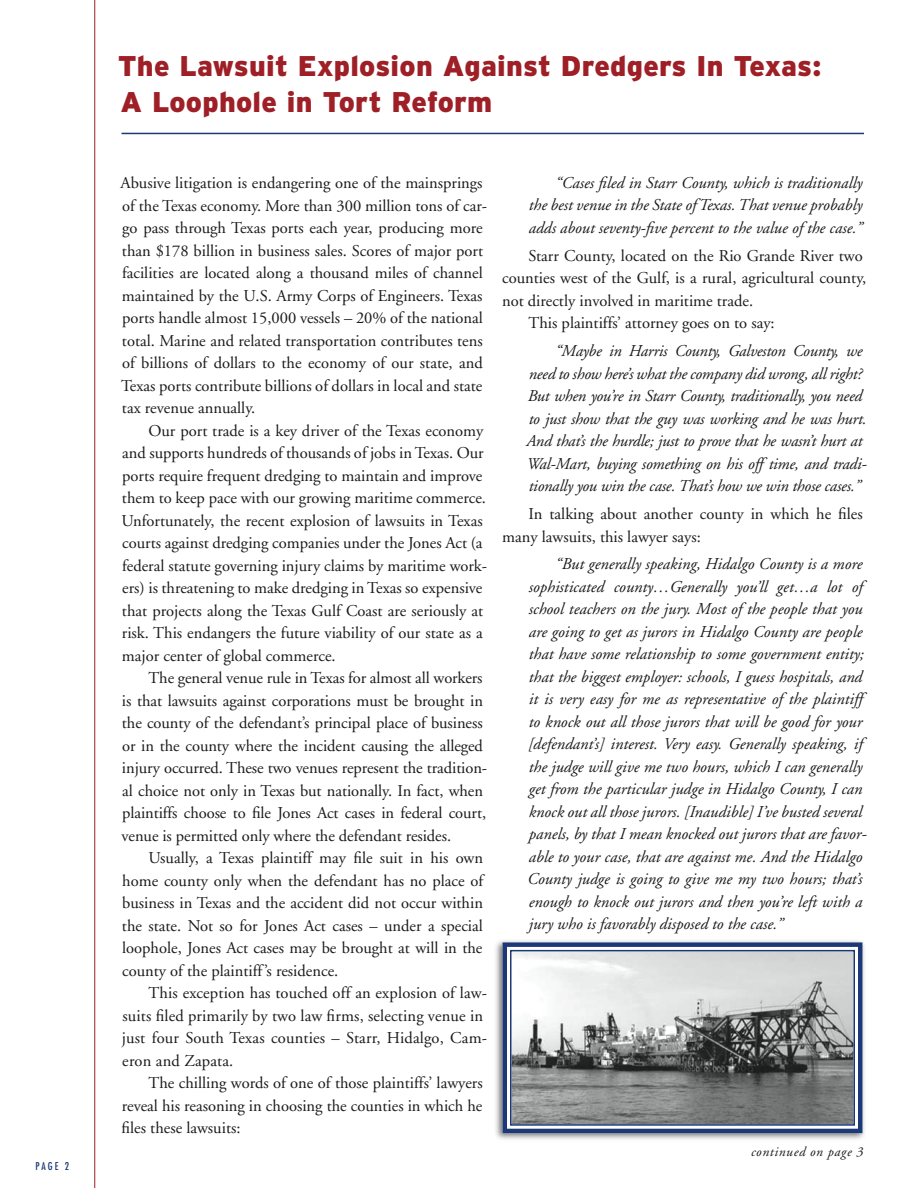
<style>
.page{position:relative;width:918px;height:1188px;background:#fff}
.page>*{position:absolute;margin:0;border:0;box-sizing:border-box;transform-origin:0 0}
.t1{font:900 28.5px/36px "Interstate";letter-spacing:.01em;color:#9f1f27}
.t2{font:16.5px/22.5px "Adobe Garamond";color:#1a1a1a}
.t3{font:italic 16.5px/22.5px "Adobe Garamond";color:#1a1a1a}
.t4{font:italic 13.5px "Adobe Garamond";letter-spacing:.05em;color:#1a1a1a}
.t5{font:condensed 10.5px "Futura";color:#1c3877}
</style>
<div class="page">
<hr style="left:94px;top:0;width:1px;height:1188px;background:#9f1f27">
<hr style="left:122px;top:133px;width:742px;height:1px;background:#1c3877">
<div style="left:493px;top:937px;width:375px;height:206px;background:#1a1a1a;opacity:.6"></div>
<svg style="left:500px;top:940px;width:365px;height:195px;background:#9da1a5"></svg>
<div style="left:510px;top:950px;width:345px;height:176px;border:2px solid #1c3877"></div>
<p class="t5" style="left:35px;top:1159px;width:24px">PAGE</p>
<h1 class="t1" style="left:118px;top:48px;width:705px">The Lawsuit Explosion Against Dredgers In Texas:<br>A Loophole in Tort Reform</h1>
<p class="t2" style="left:121px;top:172px;width:368px">Abusive litigation is endangering one of the mainsprings of the Texas economy. More than 300 million tons of car&shy;go pass through Texas ports each year, producing more than $178 billion in business sales. Scores of major port facilities are located along a thousand miles of channel maintained by the U.S. Army Corps of Engineers. Texas ports handle almost 15,000 vessels – 20% of the national total. Marine and related transportation contributes tens of billions of dollars to the economy of our state, and Texas ports contribute billions of dollars in local and state tax revenue annually.</p>
<p class="t2" style="left:121px;top:420px;width:367px;text-indent:27px">Our port trade is a key driver of the Texas economy and supports hundreds of thousands of jobs in Texas. Our ports require frequent dredging to maintain and improve them to keep pace with our growing maritime commerce.<br>Unfortunately, the recent explosion of lawsuits in Texas courts against dredging companies under the Jones Act (a federal statute governing injury claims by maritime work&shy;ers) is threatening to make dredging in Texas so expensive that projects along the Texas Gulf Coast are seriously at risk. This endangers the future viability of our state as a major center of global commerce.</p>
<p class="t2" style="left:122px;top:667px;width:367px;text-indent:27px">The general venue rule in Texas for almost all workers is that lawsuits against corporations must be brought in the county of the defendant’s principal place of business or in the county where the incident causing the alleged injury occurred. These two venues represent the tradition&shy;al choice not only in Texas but nationally. In fact, when plaintiffs choose to file Jones Act cases in federal court, venue is permitted only where the defendant resides.</p>
<p class="t2" style="left:122px;top:847px;width:363px;text-align:justify;text-indent:27px">Usually, a Texas plaintiff may file suit in his own home county only when the defendant has no place of business in Texas and the accident did not occur within the state. Not so for Jones Act cases – under a special loophole, Jones Act cases may be brought at will in the county of the plaintiff’s residence.</p>
<p class="t2" style="left:122px;top:982px;width:367px;text-indent:27px">This exception has touched off an explosion of law&shy;suits filed primarily by two law firms, selecting venue in just four South Texas counties – Starr, Hidalgo, Cam&shy;eron and Zapata.</p>
<p class="t2" style="left:122px;top:1072px;width:363px;text-align:justify;text-indent:27px">The chilling words of one of those plaintiffs’ lawyers reveal his reasoning in choosing the counties in which he files these lawsuits:</p>
<p class="t3" style="left:529px;top:172px;width:335px;text-align:justify;text-indent:27px">“Cases filed in Starr County, which is traditionally the best venue in the State of Texas. That venue probably adds about seventy-five percent to the value of the case.”</p>
<p class="t2" style="left:529px;top:245px;width:336px">Starr County, located on the Rio Grande River two</p>
<p class="t2" style="left:502px;top:267px;width:366px">counties west of the Gulf, is a rural, agricultural county,</p>
<p class="t2" style="left:502px;top:290px;width:253px">not directly involved in maritime trade.</p>
<p class="t2" style="left:529px;top:312px;width:248px">This plaintiffs’ attorney goes on to say:</p>
<p class="t3" style="left:527px;top:340px;width:342px;text-indent:29px">“Maybe in Harris County, Galveston County, we need to show here’s what the company did wrong, all right?<br>But when you’re in Starr County, traditionally, you need to just show that the guy was working and he was hurt.<br>And that’s the hurdle; just to prove that he wasn’t hurt at Wal-Mart, buying something on his off time, and tradi&shy;tionally you win the case. That’s how we win those cases.”</p>
<p class="t2" style="left:502px;top:503px;width:362px;text-indent:27px">In talking about another county in which he files many lawsuits, this lawyer says:</p>
<p class="t3" style="left:527px;top:554px;width:341px;text-indent:28px">“But generally speaking, Hidalgo County is a more sophisticated county…Generally you’ll get…a lot of school teachers on the jury. Most of the people that you are going to get as jurors in Hidalgo County are people that have some relationship to some government entity; that the biggest employer: schools, I guess hospitals, and it is very easy for me as representative of the plaintiff to knock out all those jurors that will be good for your [defendant’s] interest. Very easy. Generally speaking, if the judge will give me two hours, which I can generally get from the particular judge in Hidalgo County, I can knock out all those jurors. [Inaudible] I’ve busted several panels, by that I mean knocked out jurors that are favor&shy;able to your case, that are against me. And the Hidalgo County judge is going to give me my two hours; that’s enough to knock out jurors and then you’re left with a jury who is favorably disposed to the case.”</p>
<p class="t4" style="left:751px;top:1145px;width:114px">continued on page 3</p>
</div>
